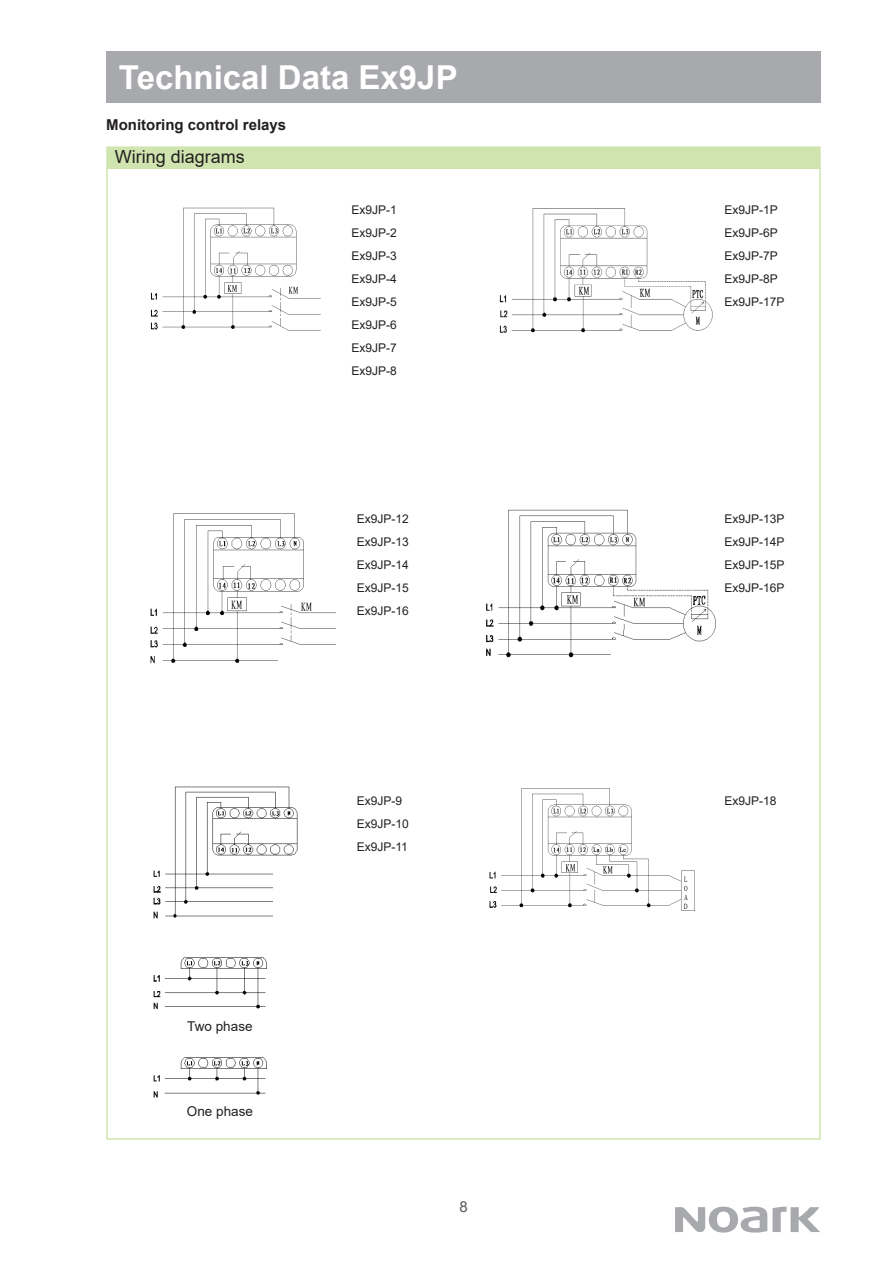
<style>
.page{position:relative;width:893px;height:1263px;background:#fff}
.page>*{position:absolute;margin:0;border:0;box-sizing:border-box;transform-origin:0 0}
.t1{font:700 33px "Arial";color:#fff}
.t2{font:18px "Arial";color:#231f20}
.t3{font:700 15px "Arial";color:#231f20}
.t4{font:15px "Arial";color:#57585a}
.t5{font:13.5px "Arial";color:#231f20}
.t6{font:12px/23px "Arial";color:#231f20;text-align:justify}
</style>
<div class="page">
<svg style="left:675px;top:1206px;width:145px;height:26px"></svg>
<div style="left:106px;top:51px;width:715px;height:51px;background:#a8a9ad"></div>
<div style="left:106px;top:146px;width:715px;height:23px;background:#cfe4ae"></div>
<img style="left:150px;top:207px;width:171px;height:124px">
<img style="left:153px;top:786px;width:145px;height:133px">
<div style="left:128px;top:826px;width:42px;height:19px;background:#fff"></div>
<img style="left:499px;top:208px;width:214px;height:125px">
<img style="left:150px;top:513px;width:186px;height:150px">
<img style="left:486px;top:509px;width:230px;height:149px">
<img style="left:489px;top:788px;width:206px;height:123px">
<img style="left:153px;top:957px;width:114px;height:52px">
<img style="left:153px;top:1057px;width:114px;height:41px">
<h1 class="t1" style="left:119px;top:54px;width:340px">Technical Data Ex9JP</h1>
<p class="t3" style="left:106px;top:114px;width:182px">Monitoring control relays</p>
<h2 class="t2" style="left:115px;top:145px;width:132px">Wiring diagrams</h2>
<p class="t6" style="left:351px;top:199px;width:47px">Ex9JP-1<br>Ex9JP-2<br>Ex9JP-3<br>Ex9JP-4<br>Ex9JP-5<br>Ex9JP-6<br>Ex9JP-7<br>Ex9JP-8</p>
<p class="t6" style="left:724px;top:199px;width:62px;text-align:left">Ex9JP-1P<br>Ex9JP-6P<br>Ex9JP-7P<br>Ex9JP-8P<br>Ex9JP-17P</p>
<p class="t6" style="left:357px;top:507px;width:54px">Ex9JP-12<br>Ex9JP-13<br>Ex9JP-14<br>Ex9JP-15<br>Ex9JP-16</p>
<p class="t6" style="left:724px;top:507px;width:62px">Ex9JP-13P Ex9JP-14P Ex9JP-15P Ex9JP-16P</p>
<p class="t5" style="left:187px;top:1017px;width:67px">Two phase</p>
<p class="t5" style="left:187px;top:1102px;width:68px">One phase</p>
<p class="t6" style="left:357px;top:789px;width:54px;text-align:left">Ex9JP-9<br>Ex9JP-10<br>Ex9JP-11</p>
<p class="t4" style="left:459px;top:1197px;width:10px">8</p>
<p class="t6" style="left:724px;top:789px;width:54px">Ex9JP-18</p>
</div>
